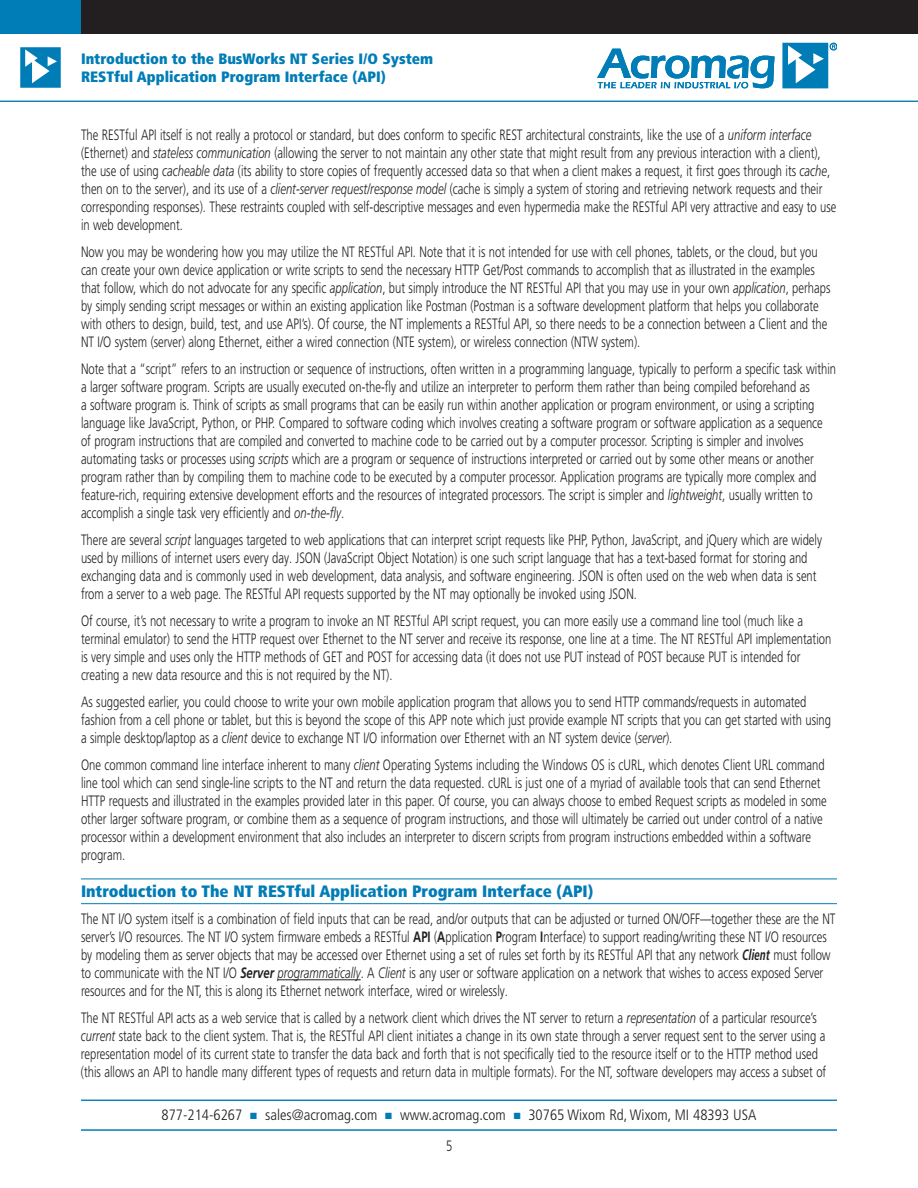
<style>
.page{position:relative;width:918px;height:1188px;background:#fff}
.page>*{position:absolute;margin:0;border:0;box-sizing:border-box;transform-origin:0 0}
.Subhead_Ruled{font:900 condensed 16.5px "Frutiger LT Pro";color:#007cb6}
.Bodytext{font:300 15px/18px "Frutiger LT Pro";color:#231f20;scale:.75 1}
.t1{font:900 condensed 15px/18px "Frutiger LT Pro";color:#007cb6}
.t2{font:300 condensed 15px "Frutiger LT Pro";color:#231f20}
.s1{font-style:italic}
.s2{font-weight:700}
.s3{font-weight:700;font-style:italic;font-stretch:condensed}
.s4{font-weight:700;font-style:italic}
.s5{color:#007cb6}
</style>
<div class="page">
<div style="left:81px;top:0;width:837px;height:34px;background:#231f20"></div>
<div style="left:0;top:0;width:81px;height:34px;background:#007cb6"></div>
<hr style="left:81px;top:879px;width:756px;height:1px;background:#007cb6">
<hr style="left:81px;top:903px;width:756px;height:1px;background:#007cb6">
<hr style="left:278px;top:979px;width:83px;height:1px;background:#231f20">
<hr style="left:81px;top:1100px;width:756px;height:1px;background:#007cb6">
<hr style="left:81px;top:1130px;width:756px;height:1px;background:#007cb6">
<hr style="left:0;top:101px;width:918px;height:1px;background:#007cb6">
<div style="left:830px;top:43px;width:7px;height:7px;border:1px solid #007cb6;border-radius:50%"></div>
<svg style="left:782px;top:43px;width:53px;height:45px"></svg>
<svg style="left:597px;top:49px;width:178px;height:39px"></svg>
<svg style="left:20px;top:47px;width:41px;height:41px"></svg>
<p class="t1" style="left:81px;top:50px;width:354px">Introduction to the BusWorks NT Series I/O System<br>RESTful Application Program Interface (API)</p>
<p class="Bodytext" style="left:81px;top:125px;width:1009px">The RESTful API itself is not really a protocol or standard, but does conform to specific REST architectural constraints, like the use of a <span class="s1">uniform interface </span>(Ethernet) and <span class="s1">stateless communication</span> (allowing the server to not maintain any other state that might result from any previous interaction with a client), the use of using <span class="s1">cacheable data</span> (its ability to store copies of frequently accessed data so that when a client makes a request, it first goes through its <span class="s1">cache</span>, then on to the server), and its use of a <span class="s1">client-server request/response model</span> (cache is simply a system of storing and retrieving network requests and their corresponding responses). These restraints coupled with self-descriptive messages and even hypermedia make the RESTful API very attractive and easy to use in web development.</p>
<p class="Bodytext" style="left:81px;top:242px;width:1001px">Now you may be wondering how you may utilize the NT RESTful API. Note that it is not intended for use with cell phones, tablets, or the cloud, but you can create your own device application or write scripts to send the necessary HTTP Get/Post commands to accomplish that as illustrated in the examples that follow, which do not advocate for any specific <span class="s1">application</span>, but simply introduce the NT RESTful API that you may use in your own <span class="s1">application</span>, perhaps by simply sending script messages or within an existing application like Postman (Postman is a software development platform that helps you collaborate with others to design, build, test, and use API’s). Of course, the NT implements a RESTful API, so there needs to be a connection between a Client and the NT I/O system (server) along Ethernet, either a wired connection (NTE system), or wireless connection (NTW system).</p>
<p class="Bodytext" style="left:81px;top:359px;width:1008px">Note that a “script” refers to an instruction or sequence of instructions, often written in a programming language, typically to perform a specific task within a larger software program. Scripts are usually executed on-the-fly and utilize an interpreter to perform them rather than being compiled beforehand as<br>a software program is. Think of scripts as small programs that can be easily run within another application or program environment, or using a scripting language like JavaScript, Python, or PHP. Compared to software coding which involves creating a software program or software application as a sequence of program instructions that are compiled and converted to machine code to be carried out by a computer processor. Scripting is simpler and involves automating tasks or processes using <span class="s1">scripts</span> which are a program or sequence of instructions interpreted or carried out by some other means or another program rather than by compiling them to machine code to be executed by a computer processor. Application programs are typically more complex and feature-rich, requiring extensive development efforts and the resources of integrated processors. The script is simpler and <span class="s1">lightweight</span>, usually written to accomplish a single task very efficiently and <span class="s1">on-the-fly</span>.</p>
<p class="Bodytext" style="left:81px;top:530px;width:990px">There are several <span class="s1">script</span> languages targeted to web applications that can interpret script requests like PHP, Python, JavaScript, and jQuery which are widely used by millions of internet users every day. JSON (JavaScript Object Notation) is one such script language that has a text-based format for storing and exchanging data and is commonly used in web development, data analysis, and software engineering. JSON is often used on the web when data is sent from a server to a web page. The RESTful API requests supported by the NT may optionally be invoked using JSON.</p>
<p class="Bodytext" style="left:81px;top:611px;width:1002px">Of course, it’s not necessary to write a program to invoke an NT RESTful API script request, you can more easily use a command line tool (much like a terminal emulator) to send the HTTP request over Ethernet to the NT server and receive its response, one line at a time. The NT RESTful API implementation is very simple and uses only the HTTP methods of GET and POST for accessing data (it does not use PUT instead of POST because PUT is intended for creating a new data resource and this is not required by the NT).</p>
<p class="Bodytext" style="left:81px;top:692px;width:1002px">As suggested earlier, you could choose to write your own mobile application program that allows you to send HTTP commands/requests in automated fashion from a cell phone or tablet, but this is beyond the scope of this APP note which just provide example NT scripts that you can get started with using a simple desktop/laptop as a <span class="s1">client</span> device to exchange NT I/O information over Ethernet with an NT system device (<span class="s1">server</span>).</p>
<p class="Bodytext" style="left:81px;top:755px;width:996px">One common command line interface inherent to many <span class="s1">client</span> Operating Systems including the Windows OS is cURL, which denotes Client URL command line tool which can send single-line scripts to the NT and return the data requested. cURL is just one of a myriad of available tools that can send Ethernet HTTP requests and illustrated in the examples provided later in this paper. Of course, you can always choose to embed Request scripts as modeled in some other larger software program, or combine them as a sequence of program instructions, and those will ultimately be carried out under control of a native processor within a development environment that also includes an interpreter to discern scripts from program instructions embedded within a software program.</p>
<p class="Subhead_Ruled" style="left:81px;top:881px;width:514px">Introduction to The NT RESTful Application Program Interface (API)</p>
<p class="Bodytext" style="left:81px;top:910px;width:1007px">The NT I/O system itself is a combination of field inputs that can be read, and/or outputs that can be adjusted or turned ON/OFF—together these are the NT server’s I/O resources. The NT I/O system firmware embeds a RESTful <span class="s2">API</span> (<span class="s2">A</span>pplication <span class="s2">P</span>rogram <span class="s2">I</span>nterface) to support reading/writing these NT I/O resources by modeling them as server objects that may be accessed over Ethernet using a set of rules set forth by its RESTful API that any network <span class="s3">Client</span> must follow to communicate with the NT I/O <span class="s4">Server</span> <span class="s1">programmatically</span>. A <span class="s1">Client</span> is any user or software application on a network that wishes to access exposed Server resources and for the NT, this is along its Ethernet network interface, wired or wirelessly.</p>
<p class="Bodytext" style="left:81px;top:1009px;width:995px">The NT RESTful API acts as a web service that is called by a network client which drives the NT server to return a <span class="s1">representation</span> of a particular resource’s <span class="s1">current</span> state back to the client system. That is, the RESTful API client initiates a change in its own state through a server request sent to the server using a representation model of its current state to transfer the data back and forth that is not specifically tied to the resource itself or to the HTTP method used (this allows an API to handle many different types of requests and return data in multiple formats). For the NT, software developers may access a subset of</p>
<p class="t2" style="left:161px;top:1107px;width:597px">877-214-6267 <span class="s5">■</span> sales@acromag.com <span class="s5">■</span> www.acromag.com <span class="s5">■</span> 30765 Wixom Rd, Wixom, MI 48393 USA</p>
<p class="Bodytext" style="left:446px;top:1137px;width:10px">5</p>
</div>
